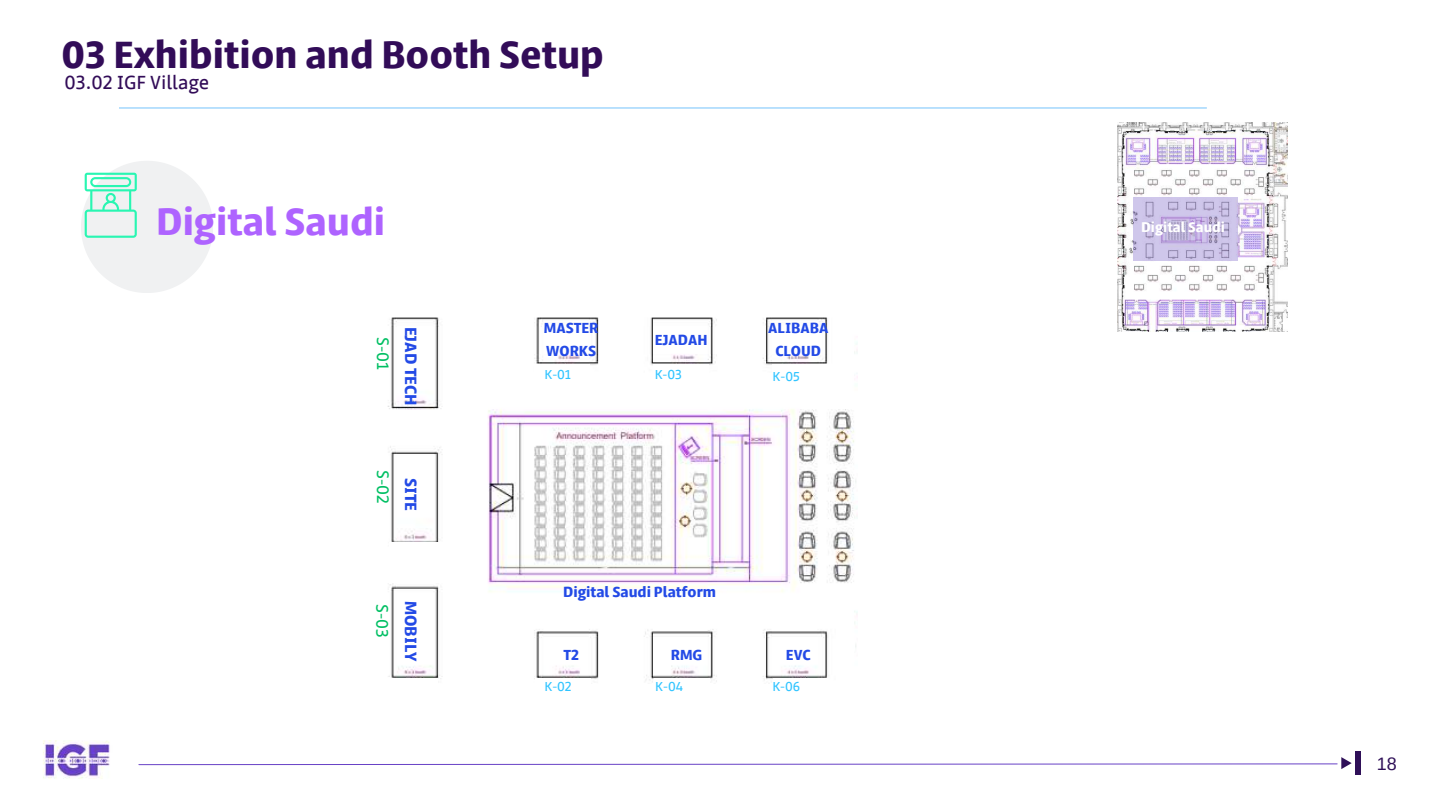
<style>
.page{position:relative;width:1440px;height:810px;background:#fff}
.page>*{position:absolute;margin:0;border:0;box-sizing:border-box;transform-origin:0 0}
.t1{font:700 42px "Jali Arabic";color:#320c58}
.t2{font:700 42px "Jali Arabic";color:#ae63ff}
.t3{font:21px "Jali Arabic";color:#320c58}
.t4{font:18.4px "Jali Arabic";color:#00bf63}
.t5{font:700 18.1px "Jali Arabic";color:#234ae6}
.t6{font:18px "Arimo";color:#2f1058}
.t7{font:700 16.1px/22.5px "Jali Arabic";color:#234ae6}
.t8{font:700 15.4px "Jali Arabic";color:#fff}
.t9{font:14.4px "Jali Arabic";color:#30c4ff}
</style>
<div class="page">
<div style="left:1355px;top:752px;width:5px;height:23px;background:#2f1058"></div>
<svg style="left:138px;top:757px;width:1214px;height:12px"></svg>
<img style="left:43px;top:740px;width:67px;height:39px">
<hr style="left:119px;top:108px;width:1088px;height:1px;background:#75c3fc">
<svg style="left:81px;top:161px;width:132px;height:132px"></svg>
<img style="left:1118px;top:123px;width:169px;height:208px">
<img style="left:1133px;top:198px;width:105px;height:63px">
<img style="left:388px;top:317px;width:470px;height:365px">
<div style="left:389px;top:410px;width:55px;height:23px;background:#fff"></div>
<div style="left:389px;top:542px;width:55px;height:27px;background:#fff"></div>
<div style="left:382px;top:678px;width:55px;height:27px;background:#fff"></div>
<div style="left:535px;top:678px;width:56px;height:27px;background:#fff"></div>
<div style="left:654px;top:678px;width:56px;height:27px;background:#fff"></div>
<div style="left:773px;top:678px;width:56px;height:27px;background:#fff"></div>
<div style="left:534px;top:365px;width:56px;height:27px;background:#fff"></div>
<div style="left:653px;top:365px;width:56px;height:27px;background:#fff"></div>
<div style="left:772px;top:365px;width:56px;height:27px;background:#fff"></div>
<h1 class="t1" style="left:62px;top:25px;width:544px">03 Exhibition and Booth Setup</h1>
<h2 class="t3" style="left:65px;top:67px;width:146px">03.02 IGF Village</h2>
<h1 class="t2" style="left:156px;top:192px;width:230px">Digital Saudi</h1>
<p class="t4" style="left:396px;top:337px;width:35px;rotate:90deg">S-01</p>
<p class="t5" style="left:424px;top:327px;width:80px;rotate:90deg">EJAD TECH</p>
<p class="t7" style="left:544px;top:317px;width:56px">MASTER<br>WORKS</p>
<p class="t7" style="left:655px;top:328px;width:54px">EJADAH</p>
<p class="t9" style="left:544px;top:364px;width:28px">K-01</p>
<p class="t9" style="left:655px;top:364px;width:29px">K-03</p>
<p class="t4" style="left:396px;top:470px;width:35px;rotate:90deg">S-02</p>
<p class="t5" style="left:424px;top:478px;width:35px;rotate:90deg">SITE</p>
<p class="t4" style="left:396px;top:604px;width:35px;rotate:90deg">S-03</p>
<p class="t5" style="left:424px;top:601px;width:62px;rotate:90deg">MOBILY</p>
<p class="t7" style="left:563px;top:581px;width:155px">Digital Saudi Platform</p>
<p class="t7" style="left:563px;top:643px;width:17px">T2</p>
<p class="t7" style="left:671px;top:643px;width:33px">RMG</p>
<p class="t9" style="left:544px;top:676px;width:29px">K-02</p>
<p class="t9" style="left:655px;top:676px;width:29px">K-04</p>
<p class="t7" style="left:768px;top:317px;width:61px;text-align:center">ALIBABA<br>CLOUD</p>
<p class="t9" style="left:773px;top:366px;width:29px">K-05</p>
<p class="t7" style="left:786px;top:643px;width:26px">EVC</p>
<p class="t9" style="left:772px;top:676px;width:29px">K-06</p>
<p class="t8" style="left:1141px;top:216px;width:85px">Digital Saudi</p>
<p class="t6" style="left:1377px;top:753px;width:22px">18</p>
</div>
